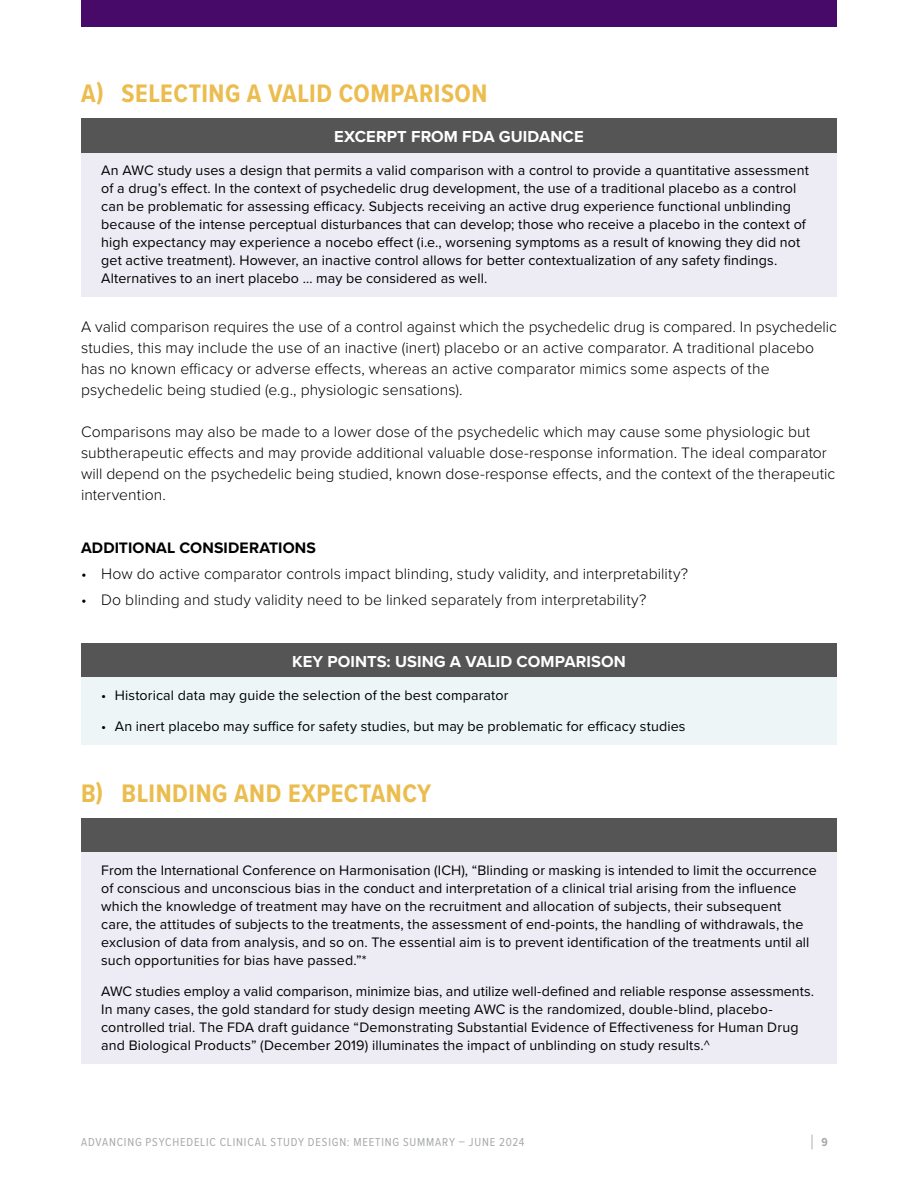
<style>
.page{position:relative;width:918px;height:1188px;background:#fff}
.page>*{position:absolute;margin:0;border:0;box-sizing:border-box;transform-origin:0 0}
.Header_B{font:700 26.25px "Proxima Nova Cond";letter-spacing:.02em;color:#ebbc4e}
.t1{font:300 21px "Proxima Nova Cond";color:#a7a9ac}
.Table_Header{font:700 16.5px "Proxima Nova";letter-spacing:.005em;color:#fff}
.Text{font:300 15.75px/21px "Proxima Nova";color:#000}
.Text_Indent_1_3_5pt{font:300 15.75px "Proxima Nova";letter-spacing:.005em;color:#000}
.Text_21_pts_above{font:700 15.75px "Proxima Nova";letter-spacing:.01em;color:#000}
.Table_Text{font:14.25px/18px "Proxima Nova";letter-spacing:.01em;color:#000}
.Table_Text_indent{font:14.25px "Proxima Nova";letter-spacing:.01em;color:#000}
.t2{font:12px "Proxima Nova Cond";letter-spacing:.07em;color:#a7a9ac}
.s1{font-weight:700;font-size:12px}
</style>
<div class="page">
<div style="left:81px;top:118px;width:756px;height:35px;background:#555"></div>
<div style="left:81px;top:153px;width:756px;height:143px;background:#edebf4"></div>
<div style="left:81px;top:643px;width:756px;height:35px;background:#555"></div>
<div style="left:81px;top:678px;width:756px;height:67px;background:#edf5f6"></div>
<div style="left:81px;top:818px;width:756px;height:35px;background:#555"></div>
<div style="left:81px;top:853px;width:756px;height:211px;background:#edebf4"></div>
<div style="left:81px;top:0;width:756px;height:27px;background:#470a68"></div>
<p class="Header_B" style="left:81px;top:74px;width:408px">A) SELECTING A VALID COMPARISON</p>
<p class="Table_Header" style="left:334px;top:124px;width:251px">EXCERPT FROM FDA GUIDANCE</p>
<p class="Table_Text" style="left:101px;top:161px;width:709px">An AWC study uses a design that permits a valid comparison with a control to provide a quantitative assessment of a drug’s effect. In the context of psychedelic drug development, the use of a traditional placebo as a control can be problematic for assessing efficacy. Subjects receiving an active drug experience functional unblinding because of the intense perceptual disturbances that can develop; those who receive a placebo in the context of high expectancy may experience a nocebo effect (i.e., worsening symptoms as a result of knowing they did not get active treatment). However, an inactive control allows for better contextualization of any safety findings.<br>Alternatives to an inert placebo … may be considered as well.</p>
<p class="Text" style="left:81px;top:316px;width:758px">A valid comparison requires the use of a control against which the psychedelic drug is compared. In psychedelic studies, this may include the use of an inactive (inert) placebo or an active comparator. A traditional placebo has no known efficacy or adverse effects, whereas an active comparator mimics some aspects of the psychedelic being studied (e.g., physiologic sensations).</p>
<p class="Text" style="left:81px;top:421px;width:756px">Comparisons may also be made to a lower dose of the psychedelic which may cause some physiologic but subtherapeutic effects and may provide additional valuable dose-response information. The ideal comparator will depend on the psychedelic being studied, known dose-response effects, and the context of the therapeutic intervention.</p>
<p class="Text_21_pts_above" style="left:81px;top:536px;width:237px">ADDITIONAL CONSIDERATIONS</p>
<p class="Text_Indent_1_3_5pt" style="left:81px;top:562px;width:609px">• How do active comparator controls impact blinding, study validity, and interpretability?</p>
<p class="Text_Indent_1_3_5pt" style="left:81px;top:588px;width:567px">• Do blinding and study validity need to be linked separately from interpretability?</p>
<p class="Table_Header" style="left:292px;top:649px;width:335px">KEY POINTS: USING A VALID COMPARISON</p>
<p class="Table_Text_indent" style="left:101px;top:684px;width:409px">• Historical data may guide the selection of the best comparator</p>
<p class="Table_Text_indent" style="left:101px;top:716px;width:586px">• An inert placebo may suffice for safety studies, but may be problematic for efficacy studies</p>
<p class="Header_B" style="left:81px;top:774px;width:352px">B) BLINDING AND EXPECTANCY</p>
<p class="Table_Text" style="left:101px;top:860px;width:717px">From the International Conference on Harmonisation (ICH), “Blinding or masking is intended to limit the occurrence of conscious and unconscious bias in the conduct and interpretation of a clinical trial arising from the influence which the knowledge of treatment may have on the recruitment and allocation of subjects, their subsequent<br>care, the attitudes of subjects to the treatments, the assessment of end-points, the handling of withdrawals, the exclusion of data from analysis, and so on. The essential aim is to prevent identification of the treatments until all such opportunities for bias have passed.”*</p>
<p class="Table_Text" style="left:101px;top:982px;width:714px">AWC studies employ a valid comparison, minimize bias, and utilize well-defined and reliable response assessments.<br>In many cases, the gold standard for study design meeting AWC is the randomized, double-blind, placebo&shy;controlled trial. The FDA draft guidance “Demonstrating Substantial Evidence of Effectiveness for Human Drug and Biological Products” (December 2019) illuminates the impact of unblinding on study results.^</p>
<p class="t2" style="left:81px;top:1133px;width:445px">ADVANCING PSYCHEDELIC CLINICAL STUDY DESIGN: MEETING SUMMARY – JUNE 2024</p>
<h2 class="t1" style="left:810px;top:1127px;width:19px">| <span class="s1">9</span></h2>
</div>
